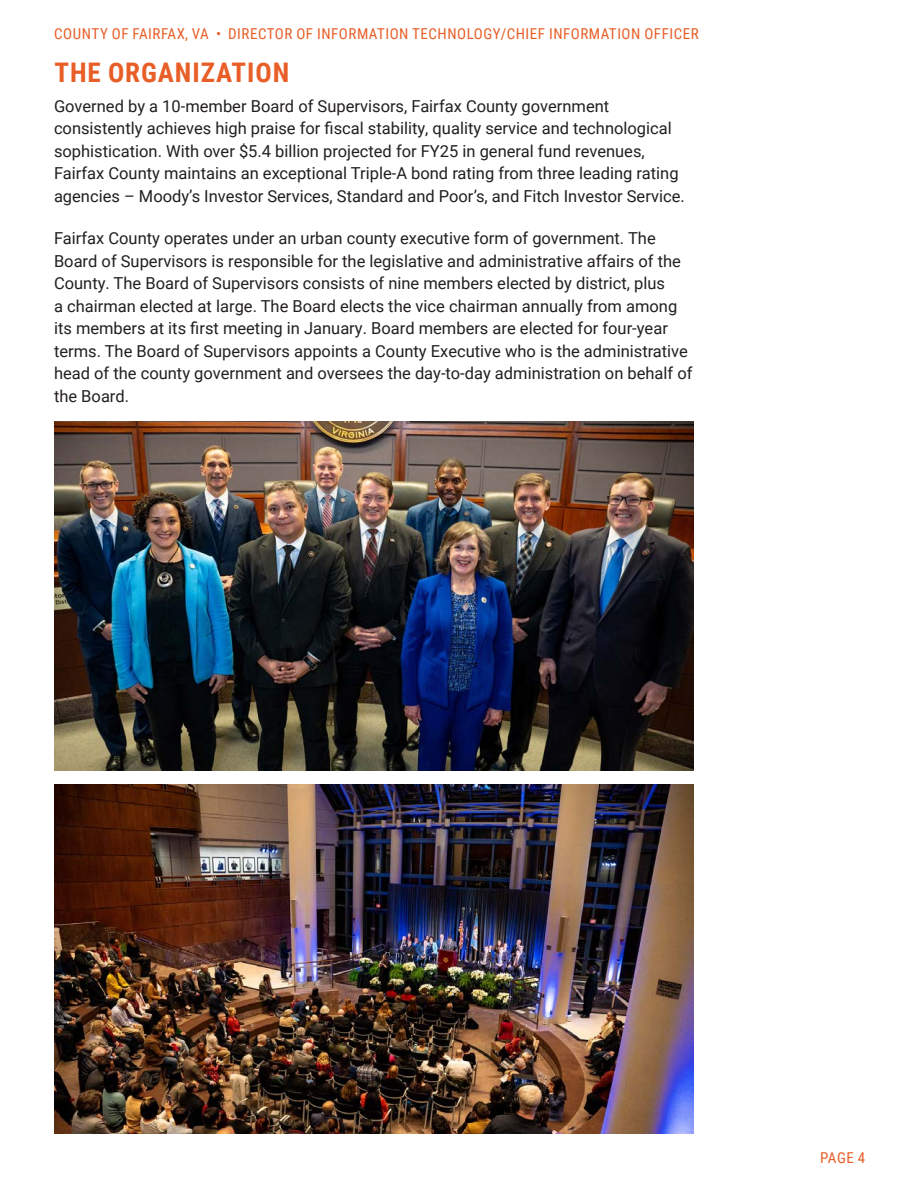
<style>
.page{position:relative;width:918px;height:1188px;background:#fff}
.page>*{position:absolute;margin:0;border:0;box-sizing:border-box;transform-origin:0 0}
.Header1{font:700 27px "Roboto Condensed";letter-spacing:.035em;color:#e95e27}
.Text_11{font:16.5px/22.5px "Roboto";color:#231f20}
.Header1-2{font:15px "Roboto Condensed";letter-spacing:.035em;color:#e95e27}
</style>
<div class="page">
<img style="left:54px;top:421px;width:639px;height:349px">
<img style="left:54px;top:785px;width:639px;height:349px">
<p class="Header1-2" style="left:54px;top:23px;width:646px">COUNTY OF FAIRFAX, VA • DIRECTOR OF INFORMATION TECHNOLOGY/CHIEF INFORMATION OFFICER</p>
<p class="Header1" style="left:54px;top:54px;width:236px">THE ORGANIZATION</p>
<p class="Text_11" style="left:54px;top:94px;width:632px">Governed by a 10-member Board of Supervisors, Fairfax County government consistently achieves high praise for fiscal stability, quality service and technological sophistication. With over $5.4 billion projected for FY25 in general fund revenues, Fairfax County maintains an exceptional Triple-A bond rating from three leading rating agencies – Moody’s Investor Services, Standard and Poor’s, and Fitch Investor Service.</p>
<p class="Text_11" style="left:54px;top:227px;width:640px">Fairfax County operates under an urban county executive form of government. The Board of Supervisors is responsible for the legislative and administrative affairs of the County. The Board of Supervisors consists of nine members elected by district, plus<br>a chairman elected at large. The Board elects the vice chairman annually from among its members at its first meeting in January. Board members are elected for four-year terms. The Board of Supervisors appoints a County Executive who is the administrative head of the county government and oversees the day-to-day administration on behalf of the Board.</p>
<p class="Header1-2" style="left:820px;top:1147px;width:46px">PAGE 4</p>
</div>
